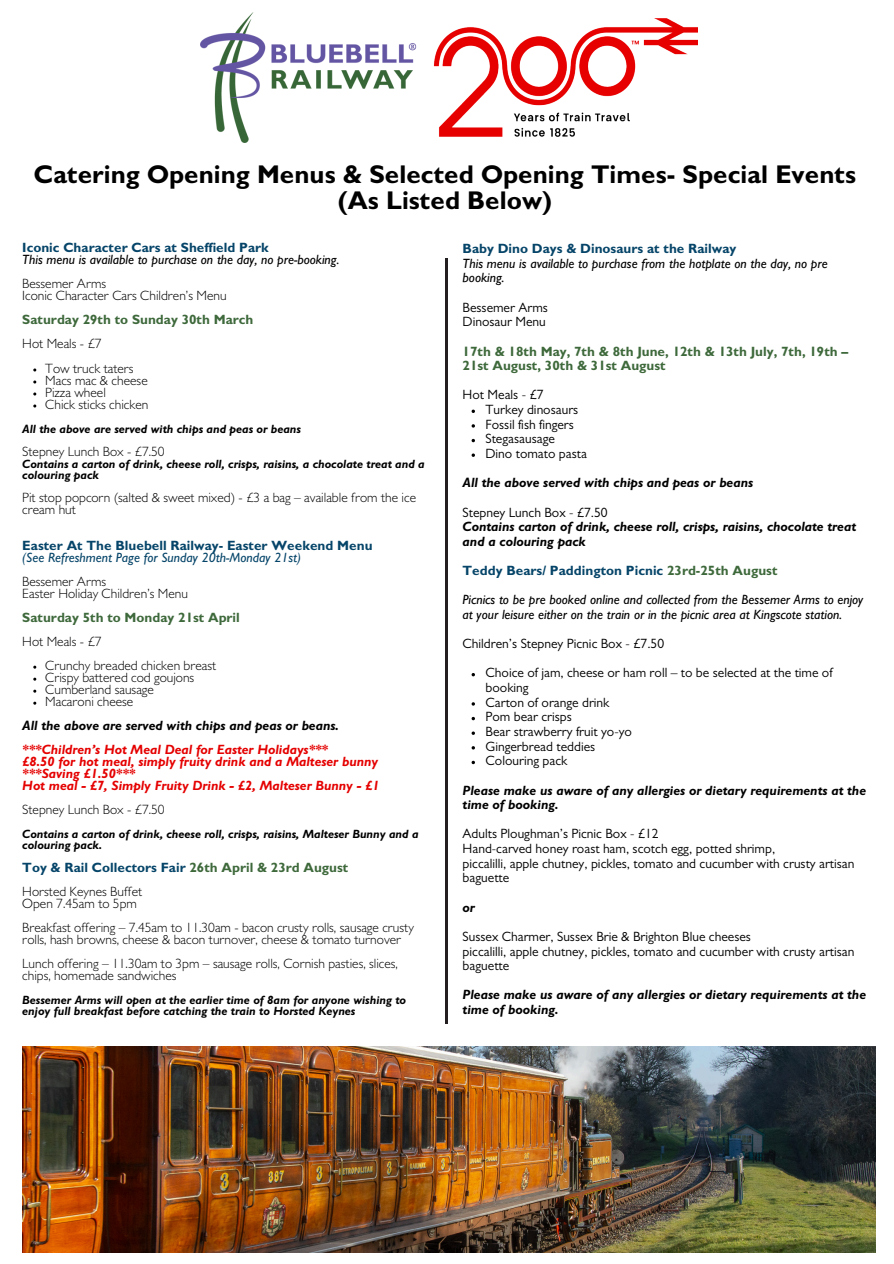
<style>
.page{position:relative;width:894px;height:1264px;background:#fff}
.page>*{position:absolute;margin:0;border:0;box-sizing:border-box;transform-origin:0 0}
.t1{font:700 25.8px/26.7px "Gill Sans";color:#000;text-align:center}
.t2{font:300 13.5px/12px "Gill Sans";color:#000}
.t3{font:13.5px/14.7px "Gill Sans";color:#000}
.t4{font:italic 700 13.5px/14.7px "Gill Sans";color:#000}
.t5{font:italic 500 13.5px/14.7px "Gill Sans";color:#000}
.t6{font:italic 700 13.5px/12px "Gill Sans";color:#e50000}
.t7{font:700 13.5px/24px "Gill Sans";color:#3e693b}
.t8{font:700 13.5px "Gill Sans";color:#064569}
.t9{font:italic 500 13.5px/24px "Gill Sans";color:#064569}
.t10{font:italic 700 12px/10.9px "Gill Sans";color:#000}
.s1{font-weight:700;font-style:normal;color:#064569}
.s2{font-weight:300;font-style:normal;color:#000}
.s3{font-weight:300;color:#000}
.s4{color:#3e693b}
.s5{font-weight:400;font-style:normal}
</style>
<div class="page">
<img style="left:201px;top:13px;width:496px;height:129px">
<img style="left:22px;top:1046px;width:853px;height:206px">
<hr style="left:445px;top:258px;width:2px;height:357px;background:#231f20">
<svg style="left:471px;top:409px;width:4px;height:4px"></svg>
<svg style="left:471px;top:439px;width:4px;height:3px"></svg>
<svg style="left:471px;top:453px;width:4px;height:4px"></svg>
<svg style="left:471px;top:673px;width:4px;height:3px"></svg>
<svg style="left:471px;top:717px;width:4px;height:3px"></svg>
<svg style="left:471px;top:731px;width:4px;height:4px"></svg>
<svg style="left:471px;top:760px;width:4px;height:4px"></svg>
<hr style="left:445px;top:493px;width:2px;height:357px;background:#231f20">
<hr style="left:445px;top:667px;width:2px;height:356px;background:#231f20">
<p class="t1" style="left:34px;top:164px;width:823px">Catering Opening Menus &amp; Selected Opening Times- Special Events (As Listed Below)</p>
<h1 class="t5" style="left:22px;top:244px;width:318px;line-height:12px"><span class="s1">Iconic Character Cars at Sheffield Park<br></span>This menu is available to purchase on the day, no pre-booking.</h1>
<h2 class="t2" style="left:22px;top:280px;width:206px">Bessemer Arms<br>Iconic Character Cars Children’s Menu</h2>
<h3 class="t7" style="left:22px;top:310px;width:233px">Saturday 29th to Sunday 30th March</h3>
<h2 class="t2" style="left:22px;top:340px;width:81px">Hot Meals - £7</h2>
<h3 class="t2" style="left:45px;top:364px;width:90px">Tow truck taters</h3>
<p class="t2" style="left:45px;top:376px;width:104px">Macs mac &amp; cheese</p>
<p class="t2" style="left:45px;top:388px;width:62px">Pizza wheel</p>
<p class="t2" style="left:45px;top:400px;width:105px">Chick sticks chicken</p>
<p class="t10" style="left:22px;top:425px;width:280px">All the above are served with chips and peas or beans</p>
<h4 class="t2" style="left:22px;top:447px;width:144px">Stepney Lunch Box - £7.50</h4>
<h3 class="t10" style="left:22px;top:460px;width:404px">Contains a carton of drink, cheese roll, crisps, raisins, a chocolate treat and a colouring pack</h3>
<p class="t2" style="left:22px;top:493px;width:395px">Pit stop popcorn (salted &amp; sweet mixed) - £3 a bag – available from the ice cream hut</p>
<h3 class="t8" style="left:22px;top:540px;width:352px">Easter At The Bluebell Railway- Easter Weekend Menu</h3>
<h2 class="t9" style="left:22px;top:547px;width:280px">(See Refreshment Page for Sunday 20th-Monday 21st)<br><span class="s2">Bessemer Arms</span></h2>
<h3 class="t7" style="left:22px;top:583px;width:219px"><span class="s3">Easter Holiday Children’s Menu<br></span>Saturday 5th to Monday 21st April</h3>
<h2 class="t2" style="left:45px;top:631px;width:173px;line-height:24px;text-indent:-23px">Hot Meals - £7<br>Crunchy breaded chicken breast</h2>
<h3 class="t2" style="left:45px;top:673px;width:150px">Crispy battered cod goujons</h3>
<p class="t2" style="left:45px;top:685px;width:110px">Cumberland sausage</p>
<p class="t2" style="left:45px;top:697px;width:90px">Macaroni cheese</p>
<p class="t4" style="left:22px;top:720px;width:318px">All the above are served with chips and peas or beans.</p>
<p class="t6" style="left:22px;top:745px;width:359px">***Children’s Hot Meal Deal for Easter Holidays***<br>£8.50 for hot meal, simply fruity drink and a Malteser bunny ***Saving £1.50***<br>Hot meal - £7, Simply Fruity Drink - £2, Malteser Bunny - £1</p>
<h2 class="t2" style="left:22px;top:805px;width:144px">Stepney Lunch Box - £7.50</h2>
<h2 class="t10" style="left:22px;top:830px;width:397px">Contains a carton of drink, cheese roll, crisps, raisins, Malteser Bunny and a colouring pack.</h2>
<p class="t8" style="left:22px;top:862px;width:327px">Toy &amp; Rail Collectors Fair <span class="s4">26th April &amp; 23rd August</span></p>
<h4 class="t2" style="left:22px;top:887px;width:122px">Horsted Keynes Buffet<br>Open 7.45am to 5pm</h4>
<h2 class="t2" style="left:22px;top:923px;width:393px">Breakfast offering – 7.45am to 11.30am - bacon crusty rolls, sausage crusty rolls, hash browns, cheese &amp; bacon turnover, cheese &amp; tomato turnover</h2>
<h3 class="t2" style="left:22px;top:959px;width:377px">Lunch offering – 11.30am to 3pm – sausage rolls, Cornish pasties, slices, chips, homemade sandwiches</h3>
<h3 class="t10" style="left:22px;top:996px;width:385px">Bessemer Arms will open at the earlier time of 8am for anyone wishing to enjoy full breakfast before catching the train to Horsted Keynes</h3>
<h3 class="t5" style="left:462px;top:243px;width:366px"><span class="s1">Baby Dino Days &amp; Dinosaurs at the Railway<br></span>This menu is available to purchase from the hotplate on the day, no pre booking.</h3>
<h4 class="t3" style="left:462px;top:302px;width:87px">Bessemer Arms<br>Dinosaur Menu</h4>
<p class="t7" style="left:462px;top:346px;width:387px;line-height:14.7px">17th &amp; 18th May, 7th &amp; 8th June, 12th &amp; 13th July, 7th, 19th –<br>21st August, 30th &amp; 31st August</p>
<h2 class="t3" style="left:462px;top:389px;width:82px">Hot Meals - £7</h2>
<h3 class="t3" style="left:485px;top:404px;width:94px">Turkey dinosaurs</h3>
<h2 class="t3" style="left:485px;top:419px;width:90px">Fossil fish fingers</h2>
<h3 class="t3" style="left:485px;top:433px;width:71px">Stegasausage</h3>
<p class="t3" style="left:485px;top:448px;width:103px">Dino tomato pasta</p>
<p class="t4" style="left:462px;top:477px;width:292px">All the above served with chips and peas or beans</p>
<p class="t4" style="left:462px;top:506px;width:395px"><span class="s5">Stepney Lunch Box - £7.50<br></span>Contains carton of drink, cheese roll, crisps, raisins, chocolate treat and a colouring pack</p>
<p class="t8" style="left:462px;top:566px;width:316px">Teddy Bears/ Paddington Picnic <span class="s4">23rd-25th August</span></p>
<h2 class="t5" style="left:462px;top:594px;width:402px">Picnics to be pre booked online and collected from the Bessemer Arms to enjoy at your leisure either on the train or in the picnic area at Kingscote station.</h2>
<h3 class="t3" style="left:462px;top:638px;width:203px">Children’s Stepney Picnic Box - £7.50</h3>
<h2 class="t3" style="left:485px;top:667px;width:348px">Choice of jam, cheese or ham roll – to be selected at the time of booking</h2>
<h2 class="t3" style="left:485px;top:697px;width:125px">Carton of orange drink</h2>
<h3 class="t3" style="left:485px;top:711px;width:88px">Pom bear crisps</h3>
<p class="t3" style="left:485px;top:726px;width:148px">Bear strawberry fruit yo-yo</p>
<p class="t3" style="left:485px;top:740px;width:111px">Gingerbread teddies</p>
<p class="t3" style="left:485px;top:755px;width:83px">Colouring pack</p>
<p class="t4" style="left:462px;top:784px;width:405px">Please make us aware of any allergies or dietary requirements at the time of booking.</p>
<p class="t3" style="left:462px;top:828px;width:393px">Adults Ploughman’s Picnic Box - £12<br>Hand-carved honey roast ham, scotch egg, potted shrimp,<br>piccalilli, apple chutney, pickles, tomato and cucumber with crusty artisan baguette</p>
<p class="t4" style="left:462px;top:901px;width:14px">or</p>
<h2 class="t3" style="left:462px;top:931px;width:393px">Sussex Charmer, Sussex Brie &amp; Brighton Blue cheeses<br>piccalilli, apple chutney, pickles, tomato and cucumber with crusty artisan baguette</h2>
<h3 class="t4" style="left:462px;top:989px;width:405px">Please make us aware of any allergies or dietary requirements at the time of booking.</h3>
</div>
